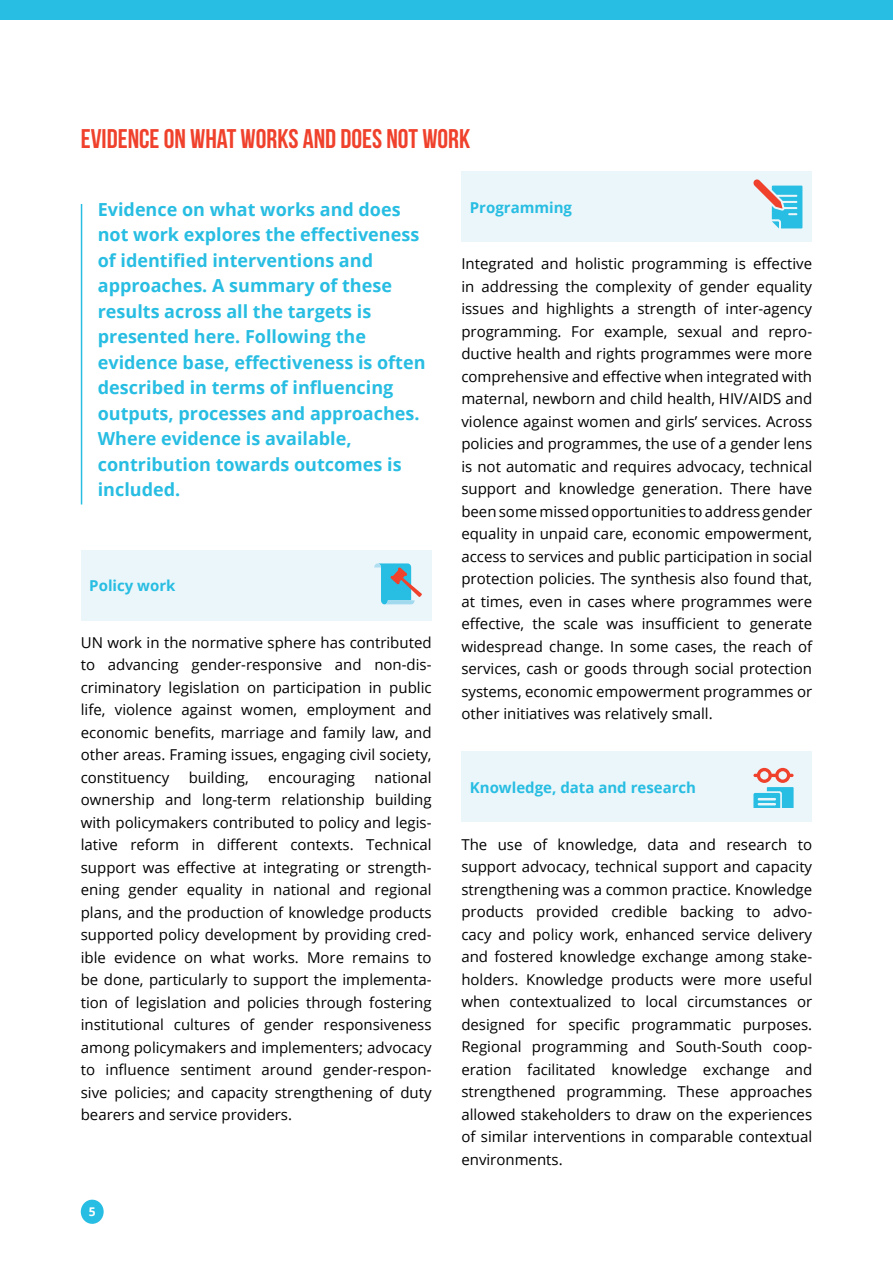
<style>
.page{position:relative;width:893px;height:1263px;background:#fff}
.page>*{position:absolute;margin:0;border:0;box-sizing:border-box;transform-origin:0 0}
.t1{font:700 27px "Bebas Neue";color:#ef412c}
.t2{font:700 18px/25.5px "Open Sans";color:#28bde2}
.t3{font:15px/22.5px "Open Sans";color:#000;text-align:justify}
.t4{font:700 15px "Open Sans";color:#28bde2}
.t5{font:700 12px "Open Sans";color:#fff}
</style>
<div class="page">
<div style="left:0;top:0;width:893px;height:19px;background:#28bde2"></div>
<div style="left:81px;top:1200px;width:23px;height:24px;background:#28bde2;border-radius:50%"></div>
<div style="left:81px;top:550px;width:351px;height:70px;background:#eaf6fa"></div>
<div style="left:461px;top:172px;width:351px;height:70px;background:#eaf6fa"></div>
<div style="left:461px;top:752px;width:351px;height:70px;background:#eaf6fa"></div>
<hr style="left:81px;top:204px;width:1px;height:300px;background:#28bde2">
<svg style="left:753px;top:179px;width:49px;height:49px"></svg>
<svg style="left:374px;top:563px;width:48px;height:41px"></svg>
<svg style="left:753px;top:768px;width:41px;height:40px"></svg>
<h1 class="t1" style="left:81px;top:124px;width:391px">EVIDENCE ON WHAT WORKS AND DOES NOT WORK</h1>
<p class="t2" style="left:98px;top:196px;width:329px">Evidence on what works and does not work explores the effectiveness of identified interventions and approaches. A summary of these results across all the targets is presented here. Following the evidence base, effectiveness is often described in terms of influencing outputs, processes and approaches.<br>Where evidence is available, contribution towards outcomes is included.</p>
<p class="t4" style="left:89px;top:575px;width:88px">Policy work</p>
<p class="t3" style="left:81px;top:631px;width:352px">UN work in the normative sphere has contributed to advancing gender-responsive and non-dis&shy;criminatory legislation on participation in public life, violence against women, employment and economic benefits, marriage and family law, and other areas. Framing issues, engaging civil society, constituency</p>
<p class="t3" style="left:81px;top:766px;width:352px;text-indent:294px">national ownership and long-term relationship building with policymakers contributed to policy and legis&shy;lative reform in different contexts. Technical support was effective at integrating or strength&shy;ening gender equality in national and regional plans, and the production of knowledge products supported policy development by providing cred&shy;ible evidence on what works. More remains to be done, particularly to support the implementa&shy;tion of legislation and policies through fostering institutional cultures of gender responsiveness among policymakers and implementers; advocacy to influence sentiment around gender-respon&shy;sive policies; and capacity strengthening of duty bearers and service providers.</p>
<p class="t3" style="left:189px;top:766px;width:62px">building,</p>
<p class="t3" style="left:268px;top:766px;width:88px">encouraging</p>
<p class="t5" style="left:89px;top:1203px;width:8px">5</p>
<p class="t4" style="left:470px;top:197px;width:104px">Programming</p>
<p class="t3" style="left:461px;top:252px;width:352px">Integrated and holistic programming is effective in addressing the complexity of gender equality issues and highlights a strength of inter-agency programming. For example, sexual and repro&shy;ductive health and rights programmes were more comprehensive and effective when integrated with maternal, newborn and child health, HIV/AIDS and violence against women and girls’ services. Across policies and programmes, the use of a gender lens is not automatic and requires advocacy, technical support and knowledge generation. There have been some missed opportunities to address gender equality in unpaid care, economic empowerment, access to services and public participation in social protection policies. The synthesis also found that, at times, even in cases where programmes were effective, the scale was insufficient to generate widespread change. In some cases, the reach of services, cash or goods through social protection systems, economic empowerment programmes or other initiatives was relatively small.</p>
<p class="t4" style="left:470px;top:777px;width:228px">Knowledge, data and research</p>
<p class="t3" style="left:461px;top:832px;width:352px">The use of knowledge, data and research to support advocacy, technical support and capacity strengthening was a common practice. Knowledge products provided credible backing to advo&shy;cacy and policy work, enhanced service delivery and fostered knowledge exchange among stake&shy;holders. Knowledge products were more useful when contextualized to local circumstances or designed for specific programmatic purposes.<br>Regional programming and South-South coop&shy;eration facilitated knowledge exchange and strengthened programming. These approaches allowed stakeholders to draw on the experiences of similar interventions in comparable contextual environments.</p>
</div>
